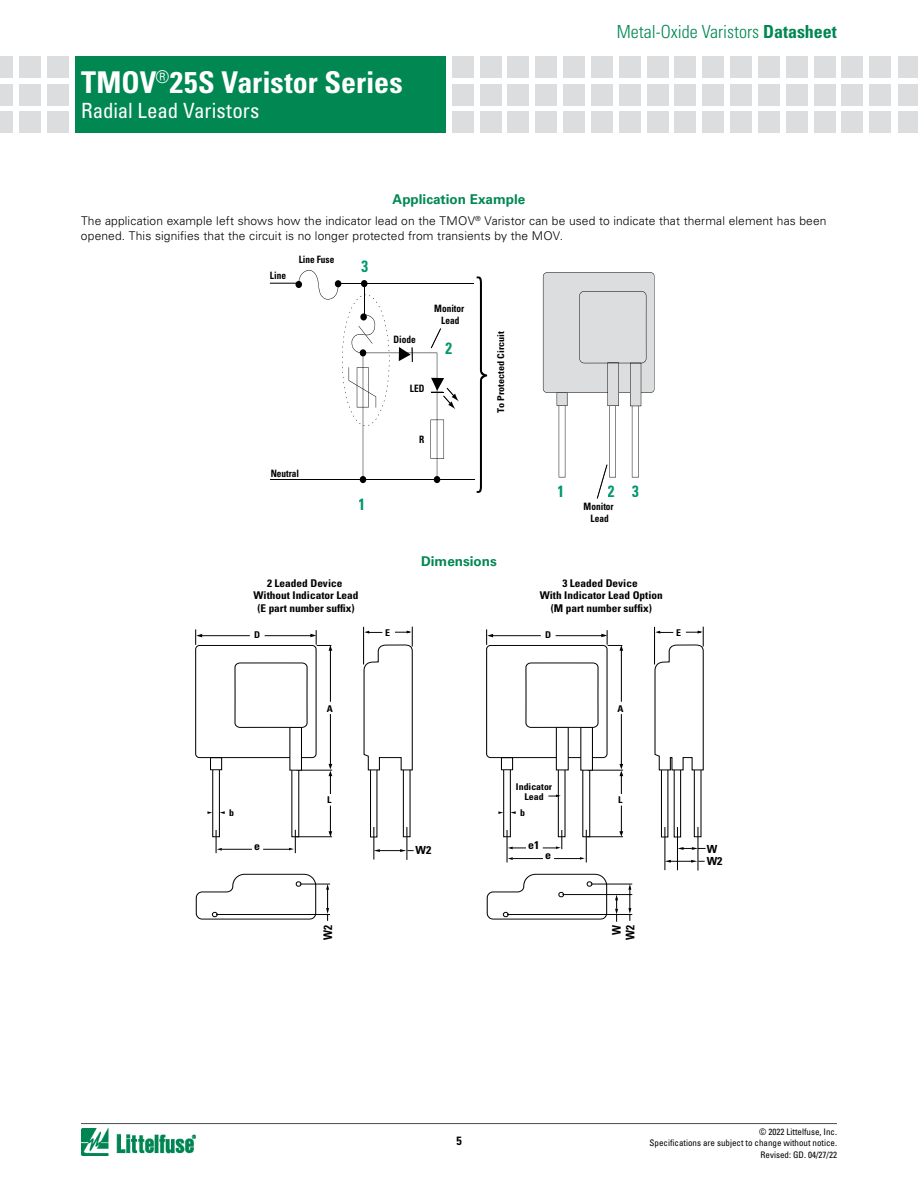
<style>
.page{position:relative;width:918px;height:1188px;background:#fff}
.page>*{position:absolute;margin:0;border:0;box-sizing:border-box;transform-origin:0 0}
.t1{font:700 condensed 30px "Univers LT Std";color:#fff}
.t2{font:condensed 21px "Univers LT Std";letter-spacing:-.005em;color:#fff}
.t3{font:300 condensed 18px "Univers LT Std";color:#008752}
.t4{font:700 condensed 16.2px "Univers LT Std";color:#00976c;scale:.92 1}
.t5{font:700 13.5px "Univers LT Std";color:#008752}
.t6{font:300 12px/15px "Univers LT Std";letter-spacing:.01em;color:#000}
.t7{font:700 condensed 12px "Univers LT Std";color:#000}
.t8{font:700 condensed 11.85px/13.6px "Univers LT Std";color:#000;text-align:center;scale:.94 1}
.t9{font:700 condensed 11.25px "Univers LT Std";color:#000;scale:1.06 1}
.t10{font:700 condensed 10.65px/12.8px "Univers LT Std";color:#000;text-align:center;scale:1.06 1}
.t11{font:700 condensed 10.2px/12.1px "Univers LT Std";color:#000;text-align:center;scale:.92 1}
.t12{font:700 condensed 9.3px/9.3px "Univers LT Std";color:#000;text-align:center;scale:1.06 1}
.t13{font:700 condensed 9.3px "Univers LT Std";color:#000;scale:1.09 1}
.t14{font:condensed 9px/10.8px "Univers LT Std";color:#000;text-align:right}
.s1{font-weight:700}
</style>
<div class="page">
<hr style="left:81px;top:1123px;width:756px;height:1px;background:#4d4d4f">
<img style="left:81px;top:1129px;width:115px;height:26px">
<div style="left:75px;top:56px;width:371px;height:77px;background:#008752"></div>
<div style="left:47px;top:56px;width:21px;height:21px;background:#dcddde"></div>
<div style="left:47px;top:84px;width:21px;height:21px;background:#dcddde"></div>
<div style="left:47px;top:112px;width:21px;height:21px;background:#dcddde"></div>
<div style="left:19px;top:56px;width:21px;height:21px;background:#dcddde"></div>
<div style="left:19px;top:84px;width:21px;height:21px;background:#dcddde"></div>
<div style="left:19px;top:112px;width:21px;height:21px;background:#dcddde"></div>
<div style="left:0;top:56px;width:13px;height:21px;background:#dcddde"></div>
<div style="left:0;top:84px;width:13px;height:21px;background:#dcddde"></div>
<div style="left:0;top:112px;width:13px;height:21px;background:#dcddde"></div>
<div style="left:870px;top:56px;width:21px;height:21px;background:#dcddde"></div>
<div style="left:870px;top:84px;width:21px;height:21px;background:#dcddde"></div>
<div style="left:870px;top:112px;width:21px;height:21px;background:#dcddde"></div>
<div style="left:452px;top:56px;width:21px;height:21px;background:#dcddde"></div>
<div style="left:452px;top:84px;width:21px;height:21px;background:#dcddde"></div>
<div style="left:452px;top:112px;width:21px;height:21px;background:#dcddde"></div>
<div style="left:480px;top:56px;width:21px;height:21px;background:#dcddde"></div>
<div style="left:480px;top:84px;width:21px;height:21px;background:#dcddde"></div>
<div style="left:480px;top:112px;width:21px;height:21px;background:#dcddde"></div>
<div style="left:508px;top:56px;width:21px;height:21px;background:#dcddde"></div>
<div style="left:508px;top:84px;width:21px;height:21px;background:#dcddde"></div>
<div style="left:508px;top:112px;width:21px;height:21px;background:#dcddde"></div>
<div style="left:536px;top:56px;width:21px;height:21px;background:#dcddde"></div>
<div style="left:536px;top:84px;width:21px;height:21px;background:#dcddde"></div>
<div style="left:536px;top:112px;width:21px;height:21px;background:#dcddde"></div>
<div style="left:563px;top:56px;width:22px;height:21px;background:#dcddde"></div>
<div style="left:563px;top:84px;width:22px;height:21px;background:#dcddde"></div>
<div style="left:563px;top:112px;width:22px;height:21px;background:#dcddde"></div>
<div style="left:591px;top:56px;width:22px;height:21px;background:#dcddde"></div>
<div style="left:591px;top:84px;width:22px;height:21px;background:#dcddde"></div>
<div style="left:591px;top:112px;width:22px;height:21px;background:#dcddde"></div>
<div style="left:619px;top:56px;width:21px;height:21px;background:#dcddde"></div>
<div style="left:619px;top:84px;width:21px;height:21px;background:#dcddde"></div>
<div style="left:619px;top:112px;width:21px;height:21px;background:#dcddde"></div>
<div style="left:647px;top:56px;width:21px;height:21px;background:#dcddde"></div>
<div style="left:647px;top:84px;width:21px;height:21px;background:#dcddde"></div>
<div style="left:647px;top:112px;width:21px;height:21px;background:#dcddde"></div>
<div style="left:675px;top:56px;width:21px;height:21px;background:#dcddde"></div>
<div style="left:675px;top:84px;width:21px;height:21px;background:#dcddde"></div>
<div style="left:675px;top:112px;width:21px;height:21px;background:#dcddde"></div>
<div style="left:703px;top:56px;width:21px;height:21px;background:#dcddde"></div>
<div style="left:703px;top:84px;width:21px;height:21px;background:#dcddde"></div>
<div style="left:703px;top:112px;width:21px;height:21px;background:#dcddde"></div>
<div style="left:730px;top:56px;width:22px;height:21px;background:#dcddde"></div>
<div style="left:730px;top:84px;width:22px;height:21px;background:#dcddde"></div>
<div style="left:730px;top:112px;width:22px;height:21px;background:#dcddde"></div>
<div style="left:786px;top:56px;width:21px;height:21px;background:#dcddde"></div>
<div style="left:786px;top:84px;width:21px;height:21px;background:#dcddde"></div>
<div style="left:786px;top:112px;width:21px;height:21px;background:#dcddde"></div>
<div style="left:758px;top:56px;width:22px;height:21px;background:#dcddde"></div>
<div style="left:758px;top:84px;width:22px;height:21px;background:#dcddde"></div>
<div style="left:758px;top:112px;width:22px;height:21px;background:#dcddde"></div>
<div style="left:814px;top:56px;width:21px;height:21px;background:#dcddde"></div>
<div style="left:814px;top:84px;width:21px;height:21px;background:#dcddde"></div>
<div style="left:814px;top:112px;width:21px;height:21px;background:#dcddde"></div>
<div style="left:842px;top:56px;width:21px;height:21px;background:#dcddde"></div>
<div style="left:842px;top:84px;width:21px;height:21px;background:#dcddde"></div>
<div style="left:842px;top:112px;width:21px;height:21px;background:#dcddde"></div>
<div style="left:898px;top:56px;width:20px;height:21px;background:#dcddde"></div>
<div style="left:898px;top:84px;width:20px;height:21px;background:#dcddde"></div>
<div style="left:898px;top:112px;width:20px;height:21px;background:#dcddde"></div>
<hr style="left:270px;top:479px;width:205px;height:1px;background:#000">
<div style="left:360px;top:476px;width:6px;height:7px;background:#000;border-radius:50%"></div>
<div style="left:434px;top:476px;width:6px;height:7px;background:#000;border-radius:50%"></div>
<hr style="left:337px;top:284px;width:137px;height:1px;background:#000">
<svg style="left:477px;top:277px;width:10px;height:216px"></svg>
<svg style="left:543px;top:272px;width:112px;height:227px"></svg>
<svg style="left:270px;top:270px;width:189px;height:209px"></svg>
<hr style="left:586px;top:830px;width:1px;height:32px;background:#000">
<hr style="left:507px;top:830px;width:1px;height:32px;background:#000">
<svg style="left:487px;top:874px;width:120px;height:45px"></svg>
<hr style="left:562px;top:894px;width:70px;height:1px;background:#000">
<hr style="left:591px;top:884px;width:41px;height:1px;background:#000">
<svg style="left:628px;top:884px;width:3px;height:37px"></svg>
<hr style="left:507px;top:914px;width:125px;height:1px;background:#000">
<svg style="left:615px;top:895px;width:3px;height:27px"></svg>
<svg style="left:508px;top:857px;width:5px;height:3px"></svg>
<hr style="left:513px;top:858px;width:30px;height:1px;background:#000">
<svg style="left:554px;top:857px;width:31px;height:3px"></svg>
<hr style="left:677px;top:827px;width:1px;height:43px;background:#000">
<hr style="left:665px;top:827px;width:1px;height:43px;background:#000">
<svg style="left:665px;top:860px;width:40px;height:3px"></svg>
<hr style="left:698px;top:827px;width:1px;height:44px;background:#000">
<svg style="left:486px;top:627px;width:220px;height:223px"></svg>
<svg style="left:195px;top:627px;width:219px;height:294px"></svg>
<h1 class="t1" style="left:81px;top:64px;width:323px">TMOV<sup>®</sup>25S Varistor Series</h1>
<h2 class="t2" style="left:81px;top:97px;width:180px">Radial Lead Varistors</h2>
<p class="t5" style="left:393px;top:192px;width:134px">Application Example</p>
<h3 class="t3" style="left:617px;top:21px;width:222px">Metal-Oxide Varistors <span class="s1">Datasheet</span></h3>
<p class="t6" style="left:81px;top:214px;width:747px">The application example left shows how the indicator lead on the TMOV<sup>®</sup> Varistor can be used to indicate that thermal element has been opened. This signifies that the circuit is no longer protected from transients by the MOV.</p>
<p class="t11" style="left:270px;top:269px;width:19px">Line</p>
<p class="t11" style="left:299px;top:254px;width:40px">Line Fuse</p>
<h3 class="t4" style="left:361px;top:256px;width:9px">3</h3>
<p class="t11" style="left:434px;top:302px;width:34px">Monitor<br>Lead</p>
<p class="t11" style="left:393px;top:334px;width:26px">Diode</p>
<p class="t11" style="left:410px;top:383px;width:17px">LED</p>
<h3 class="t4" style="left:445px;top:339px;width:9px">2</h3>
<p class="t13" style="left:495px;top:413px;width:76px;rotate:-90deg">To Protected Circuit</p>
<p class="t11" style="left:419px;top:433px;width:7px">R</p>
<p class="t11" style="left:271px;top:467px;width:33px">Neutral</p>
<h3 class="t4" style="left:359px;top:494px;width:9px">1</h3>
<h3 class="t4" style="left:557px;top:481px;width:9px">1</h3>
<h3 class="t4" style="left:608px;top:481px;width:35px">2 3</h3>
<p class="t11" style="left:584px;top:501px;width:34px">Monitor<br>Lead</p>
<p class="t5" style="left:421px;top:553px;width:77px">Dimensions</p>
<p class="t10" style="left:254px;top:576px;width:100px">2 Leaded Device<br>Without Indicator Lead (E part number suffix)</p>
<p class="t10" style="left:540px;top:576px;width:118px">3 Leaded Device<br>With Indicator Lead Option (M part number suffix)</p>
<p class="t12" style="left:254px;top:630px;width:7px">D</p>
<p class="t12" style="left:385px;top:628px;width:6px">E</p>
<p class="t12" style="left:545px;top:630px;width:7px">D</p>
<p class="t12" style="left:676px;top:628px;width:6px">E</p>
<p class="t12" style="left:327px;top:704px;width:7px">A</p>
<p class="t12" style="left:618px;top:704px;width:7px">A</p>
<p class="t12" style="left:229px;top:808px;width:6px">b</p>
<p class="t9" style="left:254px;top:839px;width:7px">e</p>
<p class="t12" style="left:327px;top:795px;width:6px">L</p>
<p class="t8" style="left:321px;top:940px;width:17px;rotate:-90deg">W2</p>
<p class="t12" style="left:516px;top:782px;width:36px">Indicator<br>Lead</p>
<p class="t12" style="left:520px;top:808px;width:6px">b</p>
<p class="t12" style="left:618px;top:795px;width:6px">L</p>
<p class="t9" style="left:528px;top:838px;width:12px">e1</p>
<p class="t9" style="left:416px;top:844px;width:16px">W2</p>
<p class="t9" style="left:707px;top:842px;width:11px">W</p>
<p class="t9" style="left:545px;top:848px;width:7px">e</p>
<p class="t9" style="left:707px;top:854px;width:16px">W2</p>
<p class="t8" style="left:610px;top:940px;width:17px;rotate:-90deg">W<br>W2</p>
<p class="t7" style="left:456px;top:1133px;width:7px">5</p>
<p class="t14" style="left:650px;top:1126px;width:189px">© 2022 Littelfuse, Inc.<br>Specifications are subject to change without notice.</p>
<p class="t14" style="left:761px;top:1149px;width:78px">Revised: GD. 04/27/22</p>
</div>
